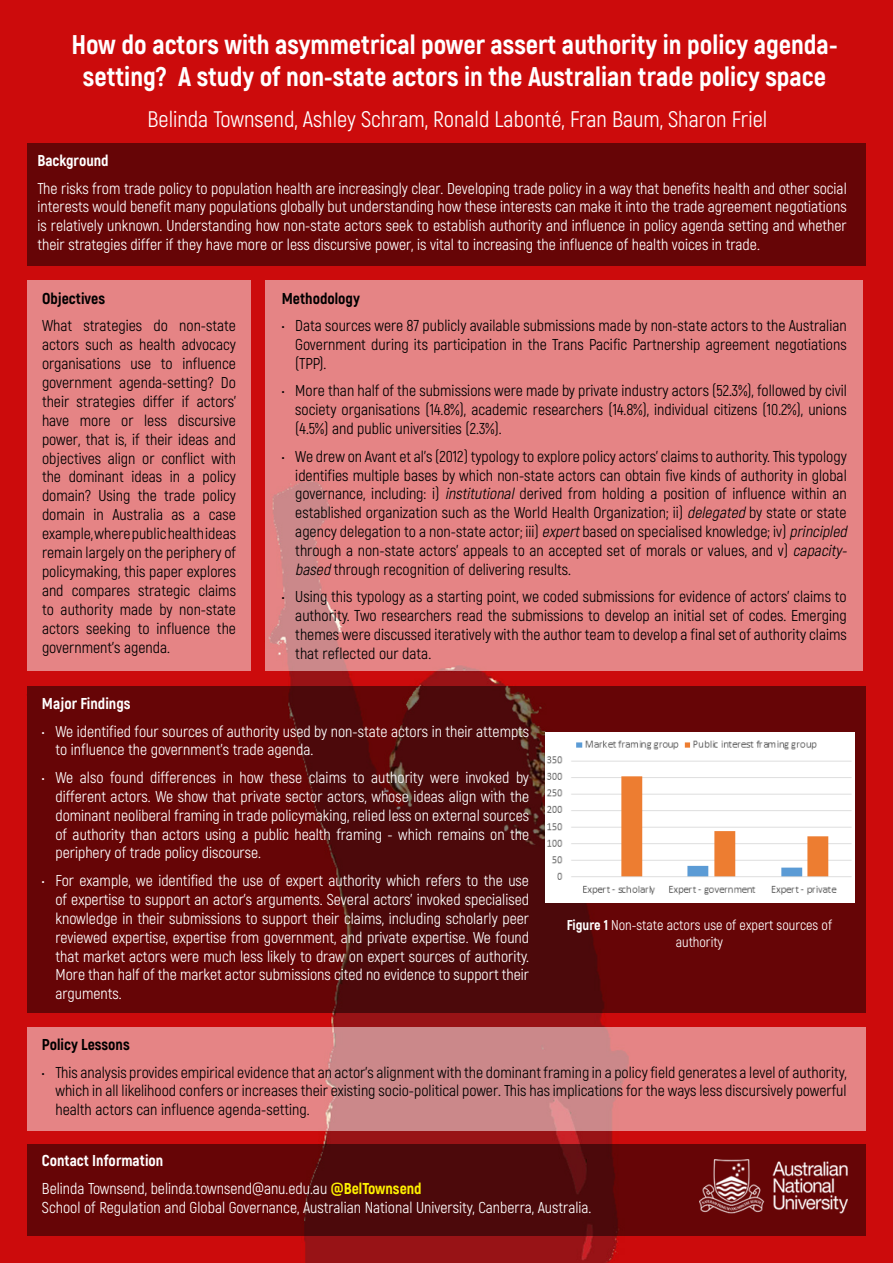
<style>
.page{position:relative;width:893px;height:1263px;background:#fff}
.page>*{position:absolute;margin:0;border:0;box-sizing:border-box;transform-origin:0 0}
.t1{font:800 27px/32.4px "Akrobat";color:#fff;text-align:center}
.t2{font:22.5px "Akrobat";color:#fff}
.t3{font:15.75px/18.9px "Akrobat";color:#000;text-align:justify}
.t4{font:15.75px/18.9px "Akrobat";color:#fff;text-align:justify}
.t5{font:800 15.75px "Akrobat";color:#fff}
.t6{font:800 15.75px "Akrobat";color:#000}
.t7{font:14.25px/17.1px "Akrobat";color:#fff;text-align:center}
.s1{font-style:italic}
.s2{font-weight:800}
.s3{font-weight:800;color:#fff200}
</style>
<div class="page">
<img style="left:0;top:0;width:893px;height:1263px">
<div style="left:27px;top:143px;width:839px;height:123px;background:#660506"></div>
<div style="left:27px;top:281px;width:224px;height:390px;background:#e58485"></div>
<svg style="left:27px;top:1145px;width:839px;height:91px;background:#5b0608"></svg>
<img style="left:699px;top:1159px;width:149px;height:62px">
<div style="left:266px;top:281px;width:597px;height:390px;background:#e58485"></div>
<svg style="left:27px;top:686px;width:839px;height:326px;background:#5d0708"></svg>
<img style="left:544px;top:732px;width:311px;height:171px">
<svg style="left:27px;top:1027px;width:839px;height:103px;background:#dc8586"></svg>
<p class="t1" style="left:72px;top:28px;width:767px">How do actors with asymmetrical power assert authority in policy agenda&shy;setting? A study of non-state actors in the Australian trade policy space</p>
<p class="t2" style="left:148px;top:106px;width:621px">Belinda Townsend, Ashley Schram, Ronald Labonté, Fran Baum, Sharon Friel</p>
<p class="t5" style="left:37px;top:151px;width:73px">Background</p>
<p class="t4" style="left:37px;top:179px;width:811px">The risks from trade policy to population health are increasingly clear. Developing trade policy in a way that benefits health and other social interests would benefit many populations globally but understanding how these interests can make it into the trade agreement negotiations is relatively unknown. Understanding how non-state actors seek to establish authority and influence in policy agenda setting and whether their strategies differ if they have more or less discursive power, is vital to increasing the influence of health voices in trade.</p>
<p class="t6" style="left:42px;top:288px;width:65px">Objectives</p>
<p class="t3" style="left:42px;top:316px;width:196px">What strategies do non-state actors such as health advocacy organisations use to influence government agenda-setting? Do their strategies differ if actors’ have more or less discursive power, that is, if their ideas and objectives align or conflict with the dominant ideas in a policy domain? Using the trade policy domain in Australia as a case example, where public health ideas remain largely on the periphery of policymaking, this paper explores and compares strategic claims to authority made by non-state actors seeking to influence the government’s agenda.</p>
<p class="t6" style="left:282px;top:288px;width:80px">Methodology</p>
<p class="t3" style="left:295px;top:316px;width:553px;text-indent:-14px">• Data sources were 87 publicly available submissions made by non-state actors to the Australian Government during its participation in the Trans Pacific Partnership agreement negotiations (TPP).</p>
<p class="t3" style="left:295px;top:381px;width:553px;text-indent:-14px">• More than half of the submissions were made by private industry actors (52.3%), followed by civil society organisations (14.8%), academic researchers (14.8%), individual citizens (10.2%), unions (4.5%) and public universities (2.3%).</p>
<p class="t3" style="left:295px;top:447px;width:557px;text-align:left;text-indent:-13px">• We drew on Avant et al’s (2012) typology to explore policy actors’ claims to authority. This typology identifies multiple bases by which non-state actors can obtain five kinds of authority in global governance, including: i) <span class="s1">institutional</span> derived from holding a position of influence within an established organization such as the World Health Organization; ii) <span class="s1">delegated</span> by state or state agency delegation to a non-state actor; iii) <span class="s1">expert</span>based on specialised knowledge; iv) <span class="s1">principled </span>through a non-state actors’ appeals to an accepted set of morals or values, and v) <span class="s1">capacity&shy;based</span> through recognition of delivering results.</p>
<p class="t3" style="left:295px;top:587px;width:553px;text-indent:-14px">• Using this typology as a starting point, we coded submissions for evidence of actors’ claims to authority. Two researchers read the submissions to develop an initial set of codes. Emerging themes were discussed iteratively with the author team to develop a final set of authority claims that reflected our data.</p>
<p class="t5" style="left:42px;top:694px;width:90px">Major Findings</p>
<p class="t4" style="left:55px;top:722px;width:475px;text-indent:-14px">• We identified four sources of authority used by non-state actors in their attempts to influence the government’s trade agenda.</p>
<p class="t4" style="left:55px;top:768px;width:475px;text-indent:-14px">• We also found differences in how these claims to authority were invoked by different actors. We show that private sector actors, whose ideas align with the dominant neoliberal framing in trade policymaking, relied less on external sources of authority than actors using a public health framing - which remains on the periphery of trade policy discourse.</p>
<p class="t4" style="left:55px;top:871px;width:475px;text-indent:-14px">• For example, we identified the use of expert authority which refers to the use of expertise to support an actor’s arguments. Several actors’ invoked specialised knowledge in their submissions to support their claims, including scholarly peer reviewed expertise, expertise from government, and private expertise. We found that market actors were much less likely to draw on expert sources of authority.<br>More than half of the market actor submissions cited no evidence to support their arguments.</p>
<p class="t7" style="left:567px;top:916px;width:267px"><span class="s2">Figure 1</span> Non-state actors use of expert sources of authority</p>
<p class="t6" style="left:42px;top:1034px;width:89px">Policy Lessons</p>
<p class="t3" style="left:55px;top:1062px;width:793px;text-indent:-14px">• This analysis provides empirical evidence that an actor’s alignment with the dominant framing in a policy field generates a level of authority, which in all likelihood confers or increases their existing socio-political power. This has implications for the ways less discursively powerful health actors can influence agenda-setting.</p>
<p class="t5" style="left:42px;top:1151px;width:123px">Contact Information</p>
<p class="t4" style="left:42px;top:1179px;width:381px">Belinda Townsend, belinda.townsend@anu.edu.au <span class="s3">@BelTownsend</span></p>
<p class="t4" style="left:42px;top:1198px;width:551px">School of Regulation and Global Governance, Australian National University, Canberra, Australia.</p>
</div>
